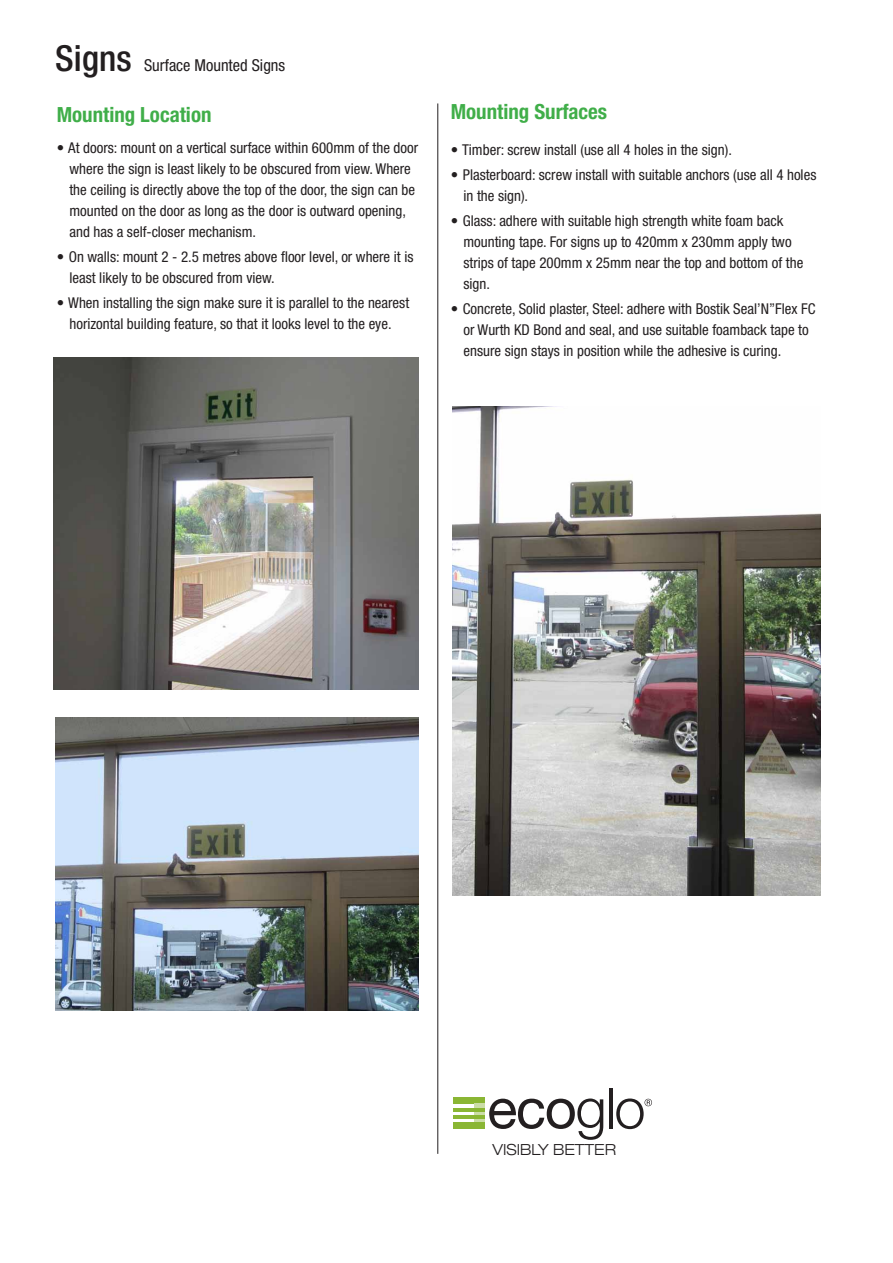
<style>
.page{position:relative;width:893px;height:1263px;background:#fff}
.page>*{position:absolute;margin:0;border:0;box-sizing:border-box;transform-origin:0 0}
.t1{font:500 condensed 35.85px "Helvetica Neue";color:#231f20}
.t2{font:700 condensed 20.85px "Helvetica Neue";color:#40ae49}
.t3{font:condensed 16.5px "Helvetica Neue";color:#231f20}
.t4{font:300 expanded 15.3px "Helvetica Neue";color:#231f20}
.t5{font:condensed 15px/20.9px "Helvetica Neue";color:#231f20}
</style>
<div class="page">
<hr style="left:438px;top:103px;width:1px;height:1051px;background:#231f20">
<div style="left:453px;top:1098px;width:31px;height:6px;background:#8ab634"></div>
<hr style="left:474px;top:1104px;width:10px;height:4px;background:#cbdda7">
<svg style="left:474px;top:1111px;width:10px;height:4px"></svg>
<svg style="left:474px;top:1119px;width:10px;height:4px"></svg>
<div style="left:453px;top:1123px;width:31px;height:6px;background:#8ab634"></div>
<hr style="left:453px;top:1115px;width:31px;height:4px;background:#8ab634">
<hr style="left:453px;top:1108px;width:31px;height:3px;background:#8ab634">
<svg style="left:489px;top:1098px;width:114px;height:42px"></svg>
<hr style="left:609px;top:1088px;width:3px;height:40px;background:#231f20">
<svg style="left:616px;top:1098px;width:36px;height:31px"></svg>
<img style="left:53px;top:358px;width:366px;height:332px">
<img style="left:453px;top:407px;width:368px;height:489px">
<img style="left:55px;top:717px;width:364px;height:294px">
<p class="t1" style="left:55px;top:37px;width:78px">Signs</p>
<p class="t3" style="left:144px;top:56px;width:143px">Surface Mounted Signs</p>
<p class="t2" style="left:57px;top:102px;width:156px">Mounting Location</p>
<p class="t2" style="left:451px;top:99px;width:158px">Mounting Surfaces</p>
<p class="t5" style="left:451px;top:139px;width:283px">• Timber: screw install (use all 4 holes in the sign).</p>
<p class="t5" style="left:463px;top:164px;width:354px;text-indent:-13px">• Plasterboard: screw install with suitable anchors (use all 4 holes in the sign).</p>
<p class="t5" style="left:463px;top:210px;width:341px;text-indent:-13px">• Glass: adhere with suitable high strength white foam back mounting tape. For signs up to 420mm x 230mm apply two strips of tape 200mm x 25mm near the top and bottom of the sign.</p>
<p class="t5" style="left:463px;top:298px;width:353px;text-indent:-13px">• Concrete, Solid plaster, Steel: adhere with Bostik Seal’N”Flex FC or Wurth KD Bond and seal, and use suitable foamback tape to ensure sign stays in position while the adhesive is curing.</p>
<p class="t5" style="left:69px;top:137px;width:350px;text-indent:-13px">• At doors: mount on a vertical surface within 600mm of the door where the sign is least likely to be obscured from view. Where the ceiling is directly above the top of the door, the sign can be mounted on the door as long as the door is outward opening, and has a self-closer mechanism.</p>
<p class="t5" style="left:69px;top:246px;width:346px;text-indent:-13px">• On walls: mount 2 - 2.5 metres above floor level, or where it is least likely to be obscured from view.</p>
<p class="t5" style="left:57px;top:292px;width:354px;text-align:center">• When installing the sign make sure it is parallel to the nearest horizontal building feature, so that it looks level to the eye.</p>
<p class="t4" style="left:493px;top:1140px;width:125px">VISIBLY BETTER</p>
</div>
